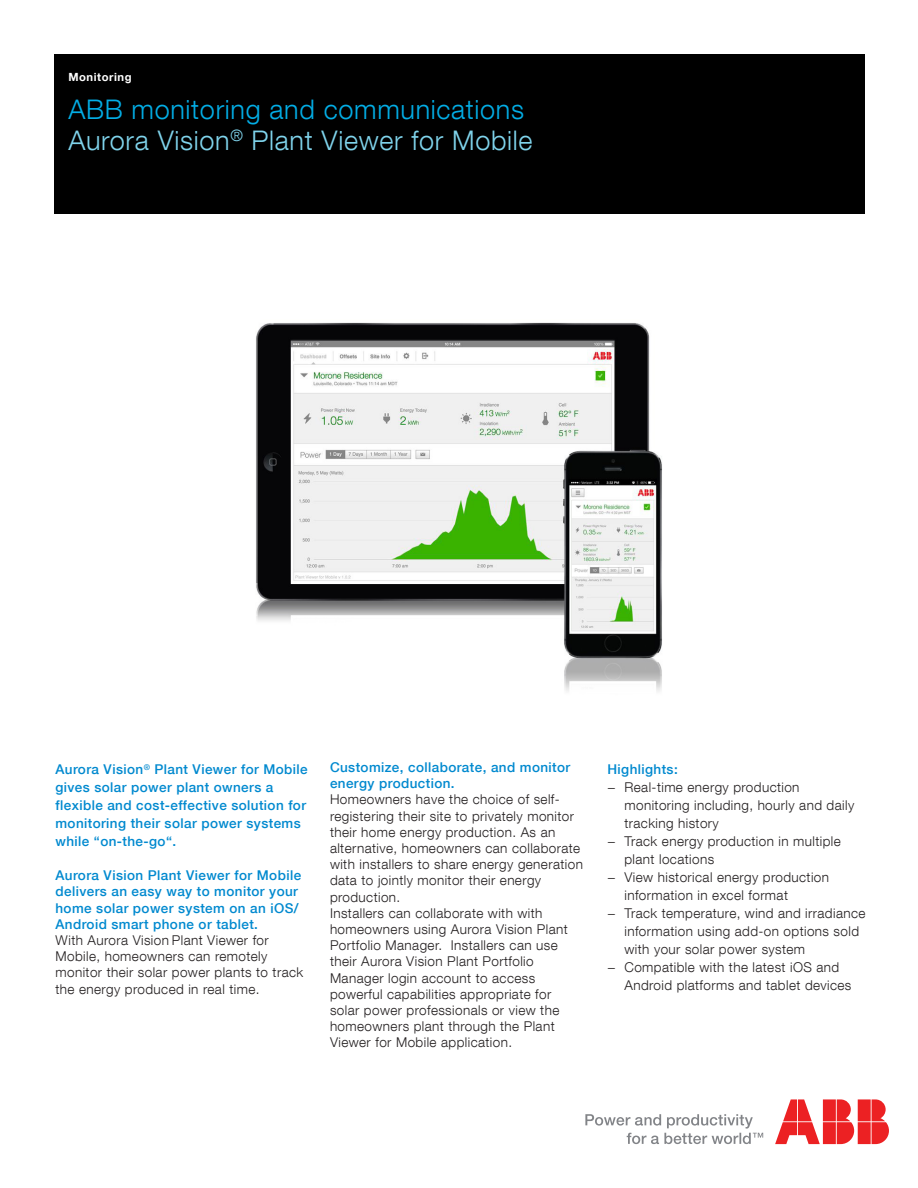
<style>
.page{position:relative;width:918px;height:1188px;background:#fff}
.page>*{position:absolute;margin:0;border:0;box-sizing:border-box;transform-origin:0 0}
.Smaller_cover_title{font:300 27px "ABB Neue Helvetica";letter-spacing:.025em;color:#7fd3eb}
.Smaller_cover_title-2{font:300 27px "ABB Neue Helvetica";letter-spacing:.025em;color:#03ade5}
.t1{font:300 13.5px/16.2px "ABB Neue Helvetica";letter-spacing:.03em;color:#231f20}
.Bodytext{font:500 13.5px/18px "ABB Neue Helvetica";letter-spacing:.03em;color:#0089cf}
.Body_text_listing{font:500 13.5px "ABB Neue Helvetica";letter-spacing:.03em;color:#0089cf}
.Document_name{font:700 11.25px "ABB Neue Helvetica";letter-spacing:.05em;color:#fff}
.s1{font-family:"Myriad Pro";font-weight:400}
</style>
<div class="page">
<div style="left:54px;top:54px;width:810px;height:159px;background:#000"></div>
<img style="left:256px;top:322px;width:406px;height:370px">
<svg style="left:585px;top:1114px;width:178px;height:30px"></svg>
<svg style="left:775px;top:1099px;width:114px;height:45px"></svg>
<p class="Document_name" style="left:68px;top:70px;width:65px">Monitoring</p>
<p class="Smaller_cover_title-2" style="left:68px;top:93px;width:457px">ABB monitoring and communications</p>
<p class="Smaller_cover_title" style="left:68px;top:124px;width:466px">Aurora Vision<sup>®</sup> Plant Viewer for Mobile</p>
<p class="Bodytext" style="left:55px;top:760px;width:254px">Aurora Vision<sup>®</sup> Plant Viewer for Mobile gives solar power plant owners a flexible and cost-effective solution for monitoring their solar power systems while “on-the-go“.</p>
<p class="Bodytext" style="left:55px;top:867px;width:247px;line-height:16.2px">Aurora Vision Plant Viewer for Mobile delivers an easy way to monitor your home solar power system on an iOS/ Android smart phone or tablet.</p>
<p class="t1" style="left:55px;top:932px;width:249px">With Aurora Vision Plant Viewer for Mobile, homeowners can remotely monitor their solar power plants to track the energy produced in real time.</p>
<p class="Bodytext" style="left:330px;top:759px;width:242px;line-height:16.2px">Customize, collaborate, and monitor energy production.</p>
<p class="t1" style="left:330px;top:791px;width:254px">Homeowners have the choice of self&shy;registering their site to privately monitor their home energy production. As an alternative, homeowners can collaborate with installers to share energy generation data to jointly monitor their energy production.</p>
<p class="t1" style="left:330px;top:905px;width:239px">Installers can collaborate with with homeowners using Aurora Vision Plant Portfolio Manager. Installers can use their Aurora Vision Plant Portfolio Manager login account to access powerful capabilities appropriate for solar power professionals or view the homeowners plant through the Plant Viewer for Mobile application.</p>
<p class="Body_text_listing" style="left:607px;top:761px;width:72px">Highlights:</p>
<p class="t1" style="left:624px;top:778px;width:231px;line-height:18px;text-indent:-17px"><span class="s1">−</span> Real-time energy production monitoring including, hourly and daily tracking history</p>
<p class="t1" style="left:624px;top:832px;width:218px;line-height:18px;text-indent:-17px"><span class="s1">−</span> Track energy production in multiple plant locations</p>
<p class="t1" style="left:624px;top:868px;width:206px;line-height:18px;text-indent:-17px"><span class="s1">−</span> View historical energy production information in excel format</p>
<p class="t1" style="left:624px;top:904px;width:242px;line-height:18px;text-indent:-17px"><span class="s1">−</span> Track temperature, wind and irradiance information using add-on options sold with your solar power system</p>
<p class="t1" style="left:624px;top:958px;width:228px;line-height:18px;text-indent:-17px"><span class="s1">−</span> Compatible with the latest iOS and<br>Android platforms and tablet devices</p>
</div>
